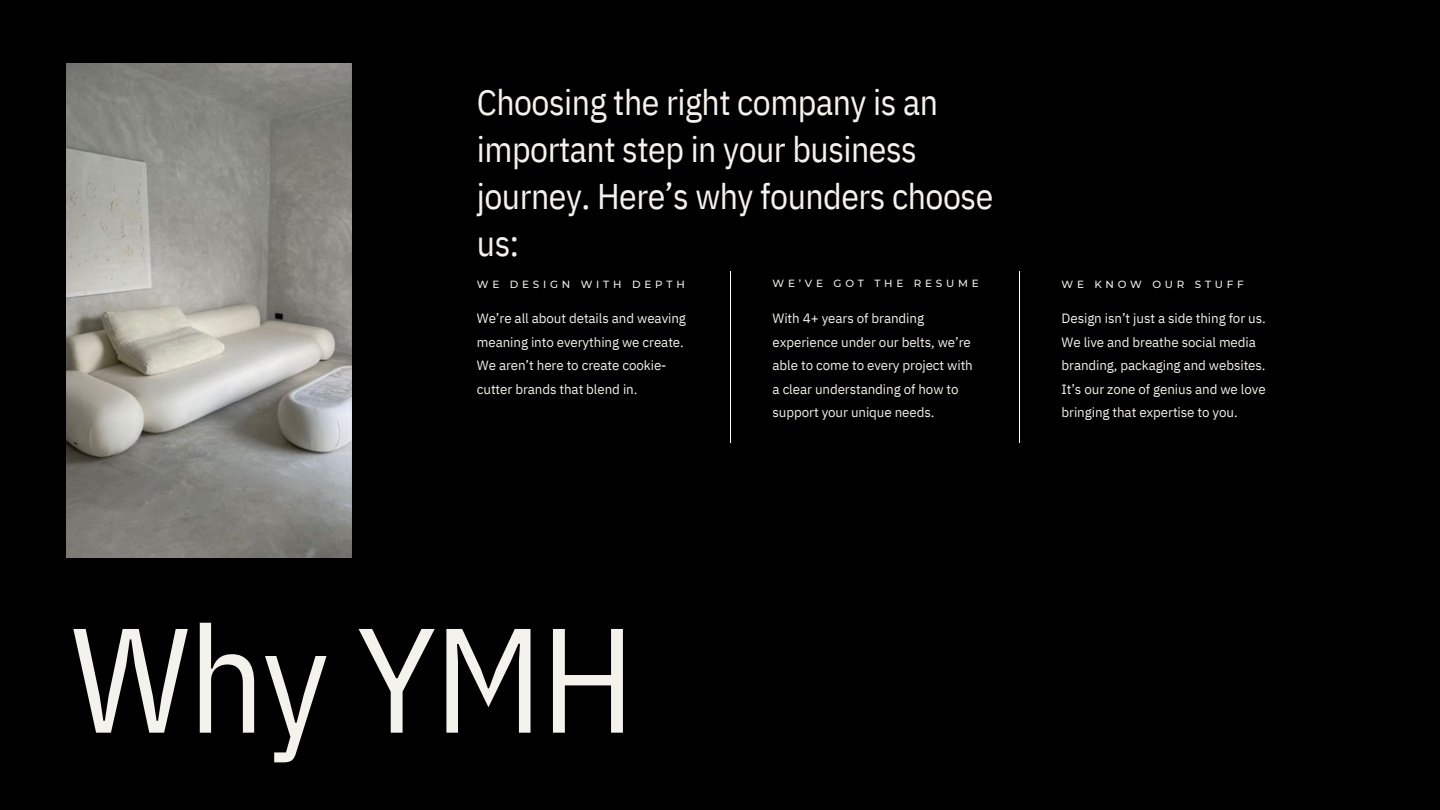
<style>
.page{position:relative;width:1440px;height:810px;background:#000}
.page>*{position:absolute;margin:0;border:0;box-sizing:border-box;transform-origin:0 0}
.t1{font:148.65px "IBM Plex Sans Cond";letter-spacing:-.015em;color:#f4f2ec}
.t2{font:35.7px/47.2px "IBM Plex Sans Cond";letter-spacing:-.015em;color:#f4f2ec}
.t3{font:13.35px/23.4px "IBM Plex Sans";letter-spacing:-.005em;color:#f4f2ec}
.t4{font:500 10.35px "Montserrat";letter-spacing:.365em;color:#f4f2ec}
</style>
<div class="page">
<hr style="left:730px;top:272px;width:1px;height:171px;background:#fff">
<hr style="left:1019px;top:272px;width:1px;height:171px;background:#fff">
<img style="left:67px;top:64px;width:285px;height:494px">
<h1 class="t2" style="left:477px;top:78px;width:518px">Choosing the right company is an important step in your business journey. Here’s why founders choose us:</h1>
<p class="t4" style="left:477px;top:278px;width:209px">WE DESIGN WITH DEPTH</p>
<h3 class="t4" style="left:773px;top:277px;width:208px">WE’VE GOT THE RESUME</h3>
<p class="t4" style="left:1062px;top:278px;width:184px">WE KNOW OUR STUFF</p>
<h2 class="t3" style="left:477px;top:307px;width:211px">We’re all about details and weaving meaning into everything we create.<br>We aren’t here to create cookie&shy;cutter brands that blend in.</h2>
<p class="t3" style="left:773px;top:307px;width:202px">With 4+ years of branding experience under our belts, we’re able to come to every project with a clear understanding of how to support your unique needs.</p>
<h3 class="t3" style="left:1062px;top:307px;width:206px">Design isn’t just a side thing for us.<br>We live and breathe social media branding, packaging and websites.<br>It’s our zone of genius and we love bringing that expertise to you.</h3>
<h3 class="t1" style="left:71px;top:580px;width:566px">Why YMH</h3>
</div>
